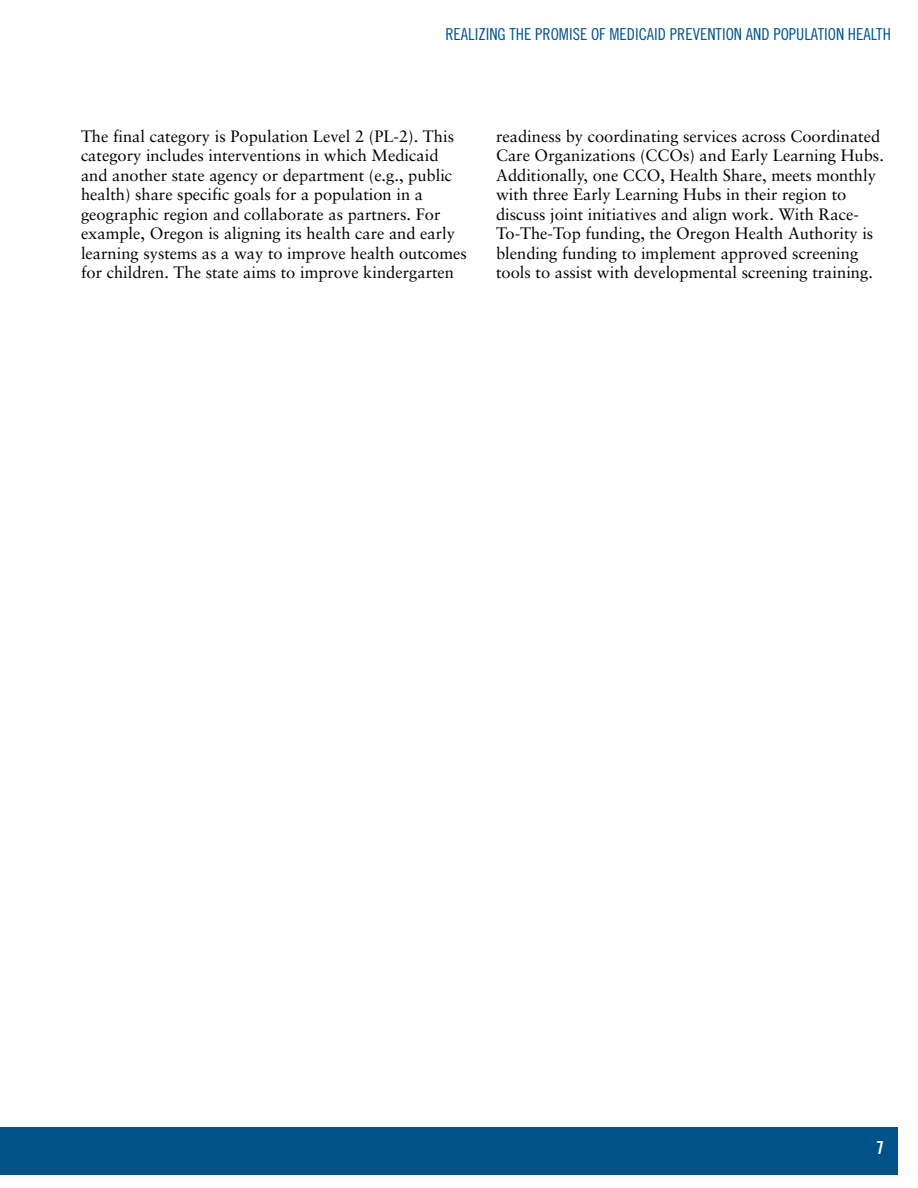
<style>
.page{position:relative;width:918px;height:1188px;background:#fff}
.page>*{position:absolute;margin:0;border:0;box-sizing:border-box;transform-origin:0 0}
.t1{font:18px "Trade Gothic Bold Cond Twenty";color:#fff}
.t2{font:16.5px/19.5px "Sabon";color:#000}
.t3{font:16.5px "Trade Gothic Cond Eighteen";color:#005288}
</style>
<div class="page">
<div style="left:0;top:1127px;width:898px;height:47px;background:#005288"></div>
<p class="t3" style="left:445px;top:24px;width:447px">REALIZING THE PROMISE OF MEDICAID PREVENTION AND POPULATION HEALTH</p>
<p class="t2" style="left:81px;top:126px;width:387px">The final category is Population Level 2 (PL-2). This category includes interventions in which Medicaid and another state agency or department (e.g., public health) share specific goals for a population in a geographic region and collaborate as partners. For example, Oregon is aligning its health care and early learning systems as a way to improve health outcomes for children. The state aims to improve kindergarten</p>
<p class="t2" style="left:496px;top:126px;width:389px">readiness by coordinating services across Coordinated Care Organizations (CCOs) and Early Learning Hubs.<br>Additionally, one CCO, Health Share, meets monthly with three Early Learning Hubs in their region to discuss joint initiatives and align work. With Race-To-The-Top funding, the Oregon Health Authority is blending funding to implement approved screening tools to assist with developmental screening training.</p>
<p class="t1" style="left:876px;top:1137px;width:9px">7</p>
</div>
